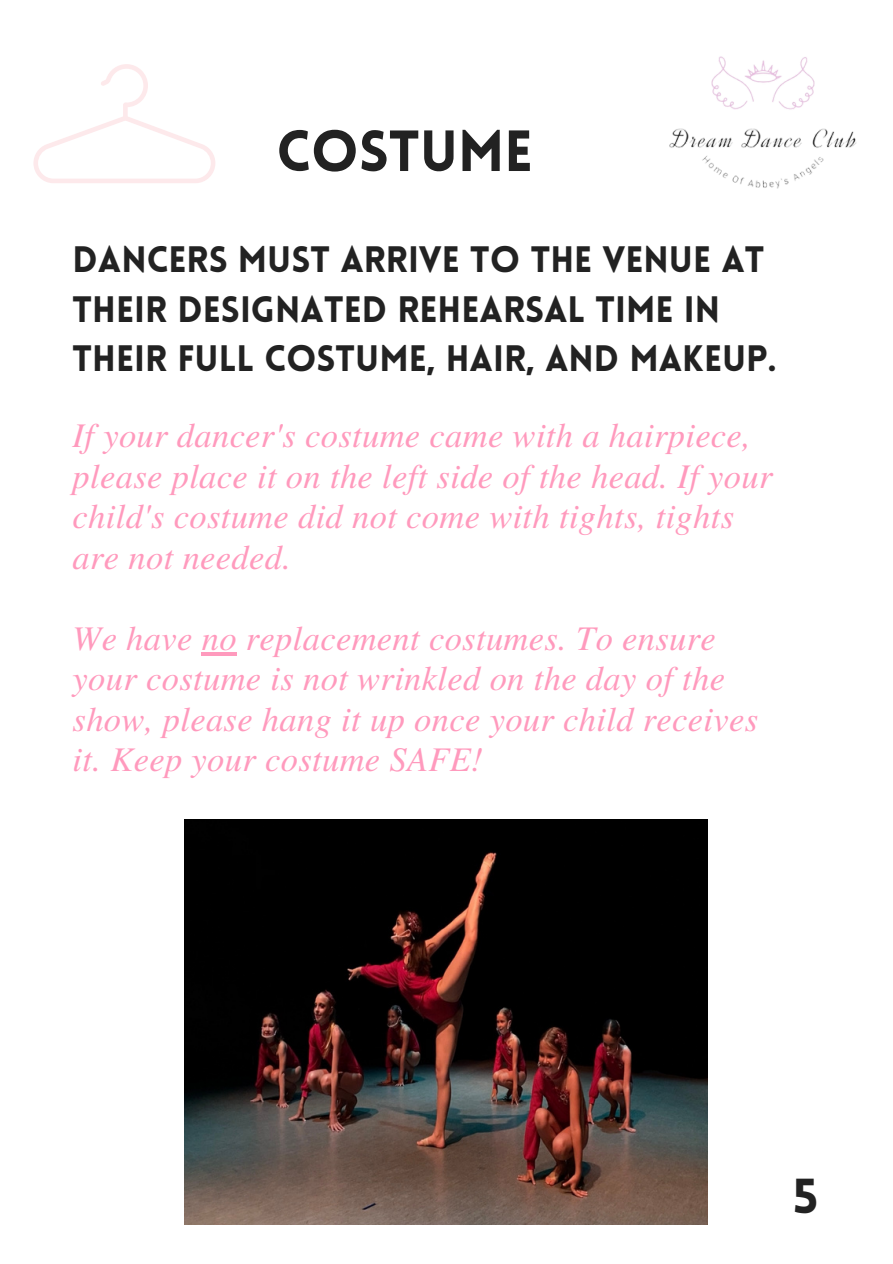
<style>
.page{position:relative;width:893px;height:1264px;background:#fff}
.page>*{position:absolute;margin:0;border:0;box-sizing:border-box;transform-origin:0 0}
.t1{font:900 56.7px "Lovelo";color:#222}
.t2{font:900 48px "Lovelo";color:#222}
.t3{font:900 36px/49.5px "Lovelo";color:#222}
.t4{font:italic 34.5px/40.5px "Te X Gyre Termes";letter-spacing:.01em;color:#ff9abd}
</style>
<div class="page">
<img style="left:669px;top:56px;width:188px;height:133px">
<hr style="left:202px;top:652px;width:35px;height:3px;background:#ff9abd">
<img style="left:185px;top:819px;width:522px;height:405px">
<svg style="left:33px;top:117px;width:182px;height:66px"></svg>
<svg style="left:101px;top:64px;width:47px;height:43px"></svg>
<div style="left:123px;top:103px;width:5px;height:17px;background:#fde9eb;border-radius:2px"></div>
<p class="t1" style="left:276px;top:128px;width:258px">COSTUME</p>
<p class="t3" style="left:73px;top:239px;width:705px">DANCERS MUST ARRIVE TO THE VENUE AT<br>THEIR DESIGNATED REHEARSAL TIME IN<br>THEIR FULL COSTUME, HAIR, AND MAKEUP.</p>
<p class="t4" style="left:73px;top:413px;width:701px">If your dancer's costume came with a hairpiece, please place it on the left side of the head. If your child's costume did not come with tights, tights are not needed.</p>
<p class="t4" style="left:73px;top:615px;width:687px">We have no replacement costumes. To ensure your costume is not wrinkled on the day of the show, please hang it up once your child receives it. Keep your costume SAFE!</p>
<p class="t2" style="left:793px;top:1177px;width:27px">5</p>
</div>
